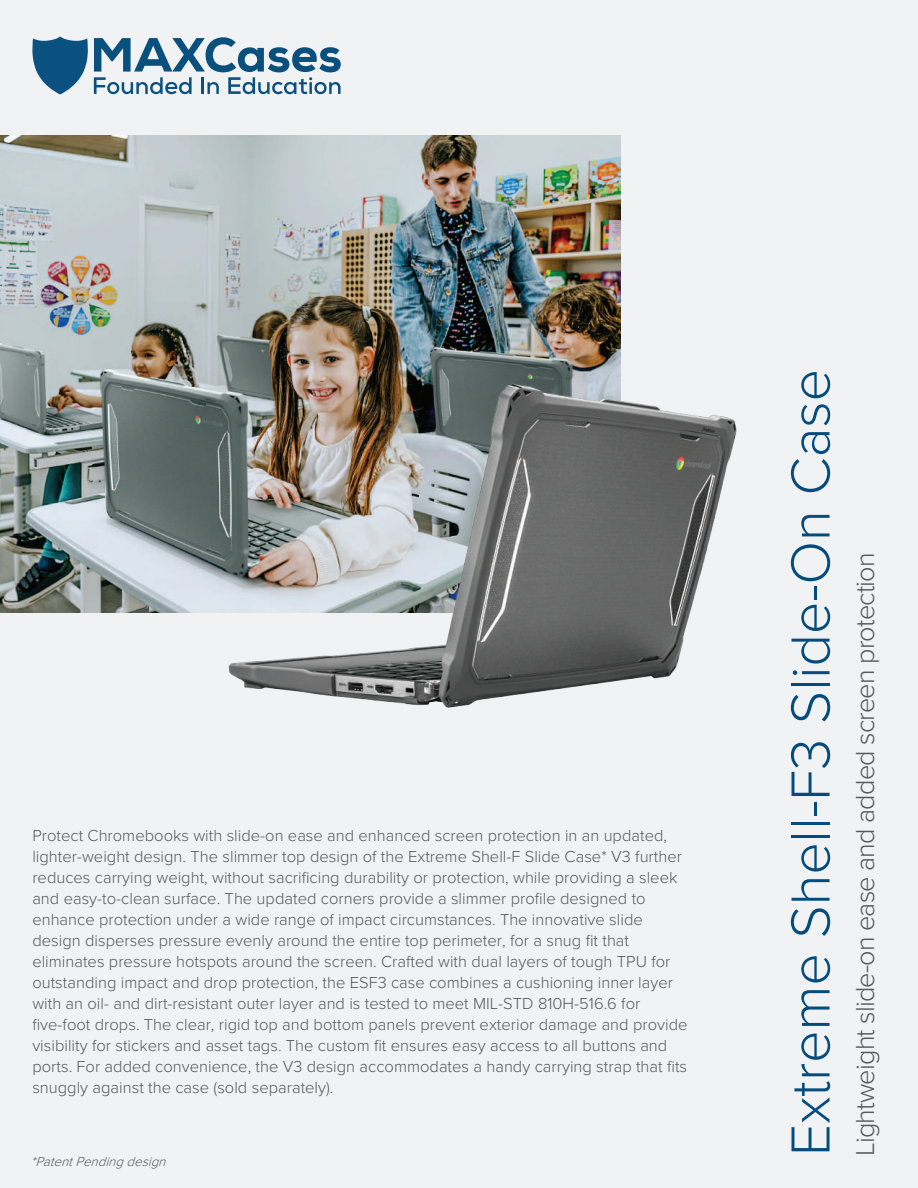
<style>
.page{position:relative;width:918px;height:1188px;background:#f0f2f3}
.page>*{position:absolute;margin:0;border:0;box-sizing:border-box;transform-origin:0 0}
.t1{font:300 57px "Proxima Nova";color:#044b7e}
.t2{font:300 27px "Proxima Nova";letter-spacing:-.03em;color:#59585b}
.t3{font:300 16.5px/21px "Proxima Nova";color:#59585b}
.t4{font:italic 300 13.2px "Proxima Nova";color:#59585b}
</style>
<div class="page">
<img style="left:0;top:135px;width:620px;height:478px">
<svg style="left:32px;top:36px;width:309px;height:58px"></svg>
<img style="left:98px;top:344px;width:639px;height:364px">
<p class="t3" style="left:32px;top:824px;width:657px">Protect Chromebooks with slide-on ease and enhanced screen protection in an updated, lighter-weight design. The slimmer top design of the Extreme Shell-F Slide Case* V3 further reduces carrying weight, without sacrificing durability or protection, while providing a sleek and easy-to-clean surface. The updated corners provide a slimmer profile designed to enhance protection under a wide range of impact circumstances. The innovative slide design disperses pressure evenly around the entire top perimeter, for a snug fit that eliminates pressure hotspots around the screen. Crafted with dual layers of tough TPU for outstanding impact and drop protection, the ESF3 case combines a cushioning inner layer with an oil- and dirt-resistant outer layer and is tested to meet MIL-STD 810H-516.6 for five-foot drops. The clear, rigid top and bottom panels prevent exterior damage and provide visibility for stickers and asset tags. The custom fit ensures easy access to all buttons and ports. For added convenience, the V3 design accommodates a handy carrying strap that fits snuggly against the case (sold separately).</p>
<p class="t4" style="left:31px;top:1152px;width:142px">*PatentPendingdesign</p>
<h1 class="t1" style="left:768px;top:1156px;width:788px;rotate:-90deg">Extreme Shell-F3 Slide-On Case</h1>
<h2 class="t2" style="left:845px;top:1156px;width:605px;rotate:-90deg">Lightweight slide-on ease and added screen protection</h2>
</div>
